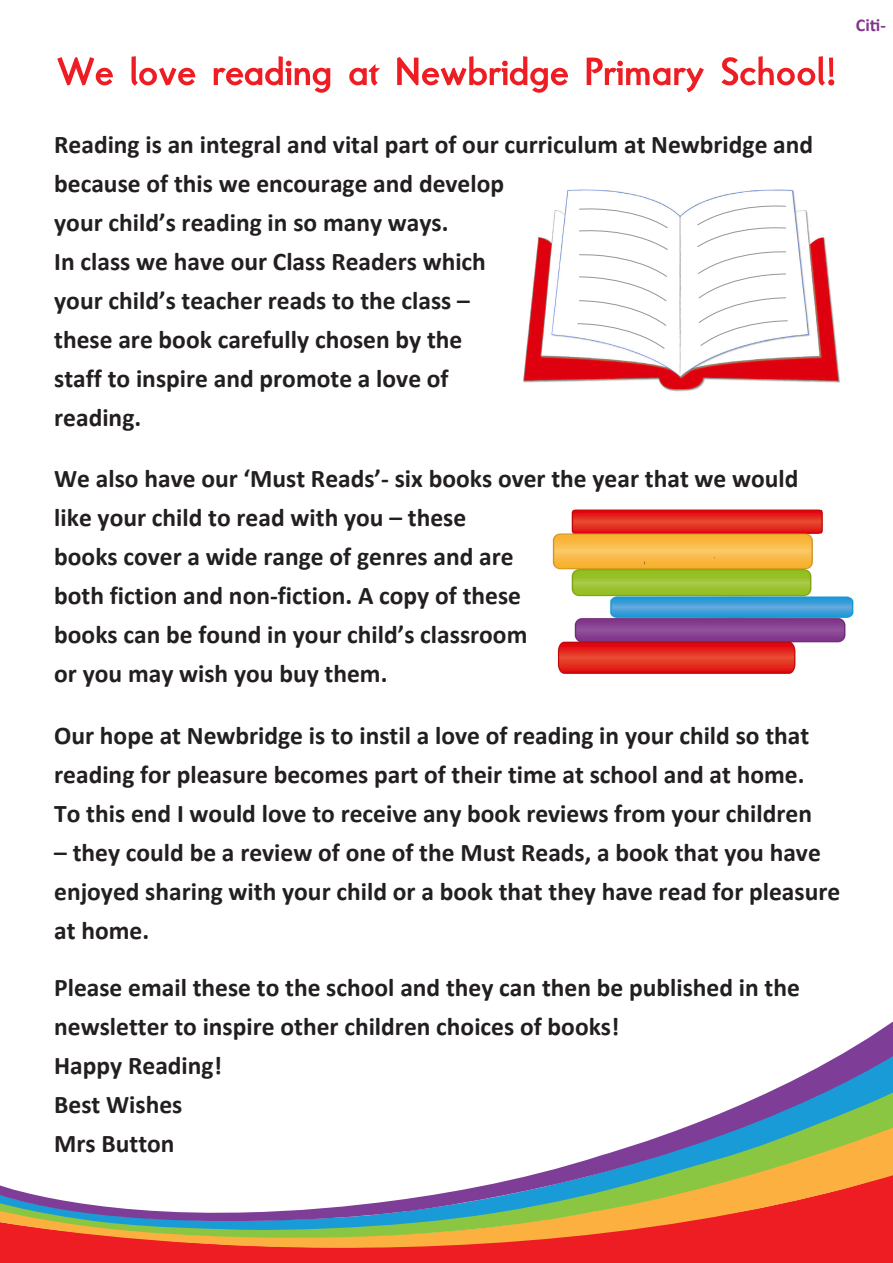
<style>
.page{position:relative;width:893px;height:1263px;background:#fff}
.page>*{position:absolute;margin:0;border:0;box-sizing:border-box;transform-origin:0 0}
.t1{font:55.5px "Purissima Bold W00";color:#ee1d23}
.t2{font:700 25.5px/39px "Calibri";color:#231f20}
.t3{font:700 18px "Calibri";color:#82368c}
</style>
<div class="page">
<img style="left:552px;top:509px;width:302px;height:165px">
<img style="left:523px;top:189px;width:317px;height:203px">
<div style="left:0;top:1252px;width:893px;height:11px;background:#ee1d23"></div>
<svg style="left:0;top:1243px;width:893px;height:9px;background:#ef2e26"></svg>
<svg style="left:0;top:1233px;width:893px;height:10px;background:#e96430"></svg>
<svg style="left:0;top:1222px;width:893px;height:11px;background:#b38351"></svg>
<svg style="left:0;top:1021px;width:893px;height:201px"></svg>
<svg style="left:577px;top:205px;width:91px;height:144px"></svg>
<svg style="left:697px;top:202px;width:91px;height:144px"></svg>
<p class="t1" style="left:57px;top:44px;width:782px">We love reading at Newbridge Primary School!</p>
<p class="t2" style="left:54px;top:125px;width:761px">Reading is an integral and vital part of our curriculum at Newbridge and because of this we encourage and develop<br>your child’s reading in so many ways.</p>
<p class="t2" style="left:54px;top:242px;width:433px">In class we have our Class Readers which your child’s teacher reads to the class – these are book carefully chosen by the staff to inspire and promote a love of reading.</p>
<p class="t2" style="left:54px;top:459px;width:746px">We also have our ‘Must Reads’- six books over the year that we would like your child to read with you – these<br>books cover a wide range of genres and are<br>both fiction and non-fiction. A copy of these<br>books can be found in your child’s classroom<br>or you may wish you buy them.</p>
<p class="t2" style="left:54px;top:716px;width:757px">Our hope at Newbridge is to instil a love of reading in your child so that reading for pleasure becomes part of their time at school and at home.</p>
<p class="t2" style="left:54px;top:794px;width:759px">To this end I would love to receive any book reviews from your children</p>
<p class="t2" style="left:54px;top:833px;width:788px">– they could be a review of one of the Must Reads, a book that you have enjoyed sharing with your child or a book that they have read for pleasure at home.</p>
<p class="t2" style="left:54px;top:968px;width:747px">Please email these to the school and they can then be published in the newsletter to inspire other children choices of books!</p>
<p class="t2" style="left:54px;top:1046px;width:169px">Happy Reading!</p>
<p class="t2" style="left:54px;top:1085px;width:130px">Best Wishes</p>
<p class="t2" style="left:54px;top:1124px;width:122px">Mrs Button</p>
<p class="t3" style="left:856px;top:13px;width:31px">Citi-</p>
</div>
